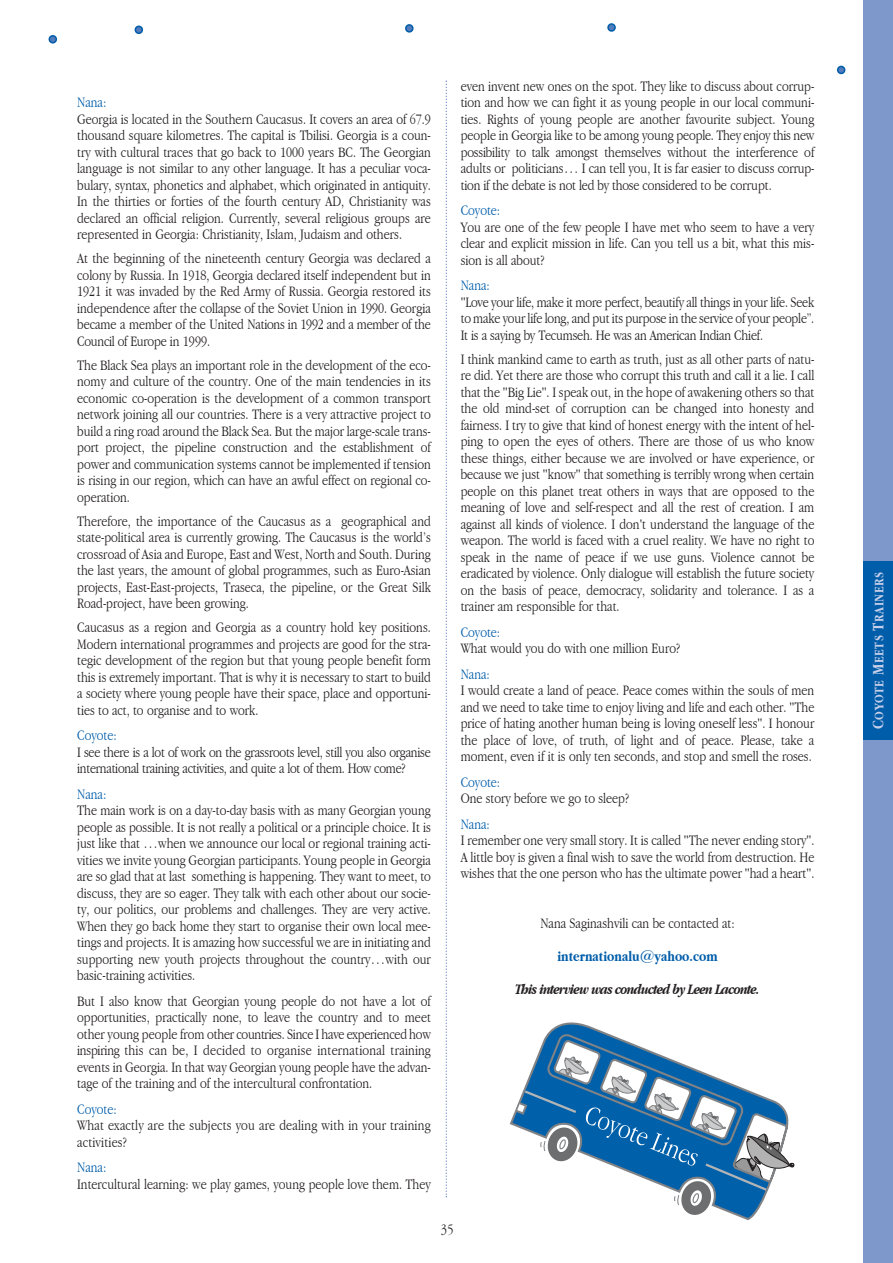
<style>
.page{position:relative;width:893px;height:1263px;background:#fff}
.page>*{position:absolute;margin:0;border:0;box-sizing:border-box;transform-origin:0 0}
.t1{font:300 condensed 15px/16.5px "Garamond";color:#231f20;text-align:justify}
.t2{font:300 condensed 15px "Garamond";color:#005daa}
.t3{font:italic 700 condensed 15px "Garamond";letter-spacing:-.05em;color:#231f20}
.t4{font:700 condensed 15px "Garamond";color:#005daa}
.t5{font:700 condensed 13.5px "Garamond";letter-spacing:.045em;color:#c6cfe9}
.s1{font-size:16.5px}
</style>
<div class="page">
<svg style="left:509px;top:1022px;width:97px;height:104px"></svg>
<svg style="left:514px;top:1033px;width:281px;height:187px"></svg>
<div style="left:863px;top:0;width:29px;height:1263px;background:#7f98cc"></div>
<div style="left:863px;top:561px;width:29px;height:179px;background:#005daa"></div>
<svg style="left:49px;top:35px;width:8px;height:9px"></svg>
<svg style="left:134px;top:26px;width:9px;height:8px"></svg>
<svg style="left:405px;top:24px;width:8px;height:9px"></svg>
<svg style="left:607px;top:23px;width:8px;height:9px"></svg>
<svg style="left:837px;top:66px;width:8px;height:8px"></svg>
<svg style="left:445px;top:81px;width:2px;height:1116px"></svg>
<p class="t2" style="left:77px;top:94px;width:31px">Nana:</p>
<p class="t1" style="left:77px;top:111px;width:355px">Georgia is located in the Southern Caucasus. It covers an area of 67.9 thousand square kilometres. The capital is Tbilisi. Georgia is a coun&shy;try with cultural traces that go back to 1000 years BC. The Georgian language is not similar to any other language. It has a peculiar voca&shy;bulary, syntax, phonetics and alphabet, which originated in antiquity.<br>In the thirties or forties of the fourth century AD, Christianity was declared an official religion. Currently, several religious groups are represented in Georgia: Christianity, Islam, Judaism and others.</p>
<p class="t1" style="left:77px;top:250px;width:355px">At the beginning of the nineteenth century Georgia was declared a colony by Russia. In 1918, Georgia declared itself independent but in 1921 it was invaded by the Red Army of Russia. Georgia restored its independence after the collapse of the Soviet Union in 1990. Georgia became a member of the United Nations in 1992 and a member of the Council of Europe in 1999.</p>
<p class="t1" style="left:77px;top:357px;width:355px">The Black Sea plays an important role in the development of the eco&shy;nomy and culture of the country. One of the main tendencies in its economic co-operation is the development of a common transport network joining all our countries. There is a very attractive project to build a ring road around the Black Sea. But the major large-scale trans&shy;port project, the pipeline construction and the establishment of power and communication systems cannot be implemented if tension is rising in our region, which can have an awful effect on regional co&shy;operation.</p>
<p class="t1" style="left:77px;top:513px;width:355px">Therefore, the importance of the Caucasus as a geographical and state-political area is currently growing. The Caucasus is the world’s crossroad of Asia and Europe, East and West, North and South. During the last years, the amount of global programmes, such as Euro-Asian projects, East-East-projects, Traseca, the pipeline, or the Great Silk Road-project, have been growing.</p>
<p class="t1" style="left:77px;top:619px;width:355px">Caucasus as a region and Georgia as a country hold key positions.<br>Modern international programmes and projects are good for the stra&shy;tegic development of the region but that young people benefit form this is extremely important. That is why it is necessary to start to build a society where young people have their space, place and opportuni&shy;ties to act, to organise and to work.</p>
<p class="t2" style="left:77px;top:727px;width:41px">Coyote:</p>
<p class="t1" style="left:77px;top:744px;width:355px">I see there is a lot of work on the grassroots level, still you also organise international training activities, and quite a lot of them. How come?</p>
<p class="t2" style="left:77px;top:786px;width:31px">Nana:</p>
<p class="t1" style="left:77px;top:802px;width:355px">The main work is on a day-to-day basis with as many Georgian young people as possible. It is not really a political or a principle choice. It is just like that …when we announce our local or regional training acti&shy;vities we invite young Georgian participants. Young people in Georgia are so glad that at last something is happening. They want to meet, to discuss, they are so eager. They talk with each other about our socie&shy;ty, our politics, our problems and challenges. They are very active.<br>When they go back home they start to organise their own local mee&shy;tings and projects. It is amazing how successful we are in initiating and supporting new youth projects throughout the country…with our basic-training activities.</p>
<p class="t1" style="left:77px;top:993px;width:355px">But I also know that Georgian young people do not have a lot of opportunities, practically none, to leave the country and to meet other young people from other countries. Since I have experienced how inspiring this can be, I decided to organise international training events in Georgia. In that way Georgian young people have the advan&shy;tage of the training and of the intercultural confrontation.</p>
<p class="t2" style="left:77px;top:1101px;width:41px">Coyote:</p>
<p class="t1" style="left:77px;top:1117px;width:355px">What exactly are the subjects you are dealing with in your training activities?</p>
<p class="t2" style="left:77px;top:1159px;width:31px">Nana:</p>
<p class="t1" style="left:77px;top:1176px;width:355px">Intercultural learning: we play games, young people love them. They</p>
<p class="t1" style="left:460px;top:78px;width:355px">even invent new ones on the spot. They like to discuss about corrup&shy;tion and how we can fight it as young people in our local communi&shy;ties. Rights of young people are another favourite subject. Young people in Georgia like to be among young people. They enjoy this new possibility to talk amongst themselves without the interference of adults or politicians… I can tell you, It is far easier to discuss corrup&shy;tion if the debate is not led by those considered to be corrupt.</p>
<p class="t2" style="left:460px;top:202px;width:41px">Coyote:</p>
<p class="t1" style="left:460px;top:219px;width:355px">You are one of the few people I have met who seem to have a very clear and explicit mission in life. Can you tell us a bit, what this mis&shy;sion is all about?</p>
<p class="t2" style="left:460px;top:277px;width:31px">Nana:</p>
<p class="t1" style="left:460px;top:294px;width:355px">"Love your life, make it more perfect, beautify all things in your life. Seek to make your life long, and put its purpose in the service of your people”.<br>It is a saying by Tecumseh. He was an American Indian Chief.</p>
<p class="t1" style="left:460px;top:351px;width:355px">I think mankind came to earth as truth, just as all other parts of natu&shy;re did. Yet there are those who corrupt this truth and call it a lie. I call that the "Big Lie". I speak out, in the hope of awakening others so that the old mind-set of corruption can be changed into honesty and fairness. I try to give that kind of honest energy with the intent of hel&shy;ping to open the eyes of others. There are those of us who know these things, either because we are involved or have experience, or because we just "know" that something is terribly wrong when certain people on this planet treat others in ways that are opposed to the meaning of love and self-respect and all the rest of creation. I am against all kinds of violence. I don't understand the language of the weapon. The world is faced with a cruel reality. We have no right to speak in the name of peace if we use guns. Violence cannot be eradicated by violence. Only dialogue will establish the future society on the basis of peace, democracy, solidarity and tolerance. I as a trainer am responsible for that.</p>
<p class="t2" style="left:460px;top:624px;width:41px">Coyote:</p>
<p class="t1" style="left:460px;top:640px;width:221px">What would you do with one million Euro?</p>
<p class="t2" style="left:460px;top:666px;width:31px">Nana:</p>
<p class="t1" style="left:460px;top:682px;width:355px">I would create a land of peace. Peace comes within the souls of men and we need to take time to enjoy living and life and each other. "The price of hating another human being is loving oneself less". I honour the place of love, of truth, of light and of peace. Please, take a moment, even if it is only ten seconds, and stop and smell the roses.</p>
<p class="t2" style="left:460px;top:774px;width:41px">Coyote:</p>
<p class="t1" style="left:460px;top:790px;width:170px">One story before we go to sleep?</p>
<p class="t2" style="left:460px;top:816px;width:31px">Nana:</p>
<p class="t1" style="left:460px;top:832px;width:355px">I remember one very small story. It is called "The never ending story".<br>A little boy is given a final wish to save the world from destruction. He wishes that the one person who has the ultimate power "had a heart".</p>
<p class="t1" style="left:540px;top:915px;width:196px">Nana Saginashvili can be contacted at:</p>
<p class="t4" style="left:557px;top:948px;width:162px">internationalu@yahoo.com</p>
<p class="t3" style="left:515px;top:981px;width:246px">This interview was conducted by Leen Laconte.</p>
<p class="t1" style="left:441px;top:1221px;width:14px">35</p>
<p class="t5" style="left:871px;top:729px;width:159px;rotate:-90deg"><span class="s1">C</span>OYOTE <span class="s1">M</span>EETS <span class="s1">T</span>RAINERS</p>
</div>
